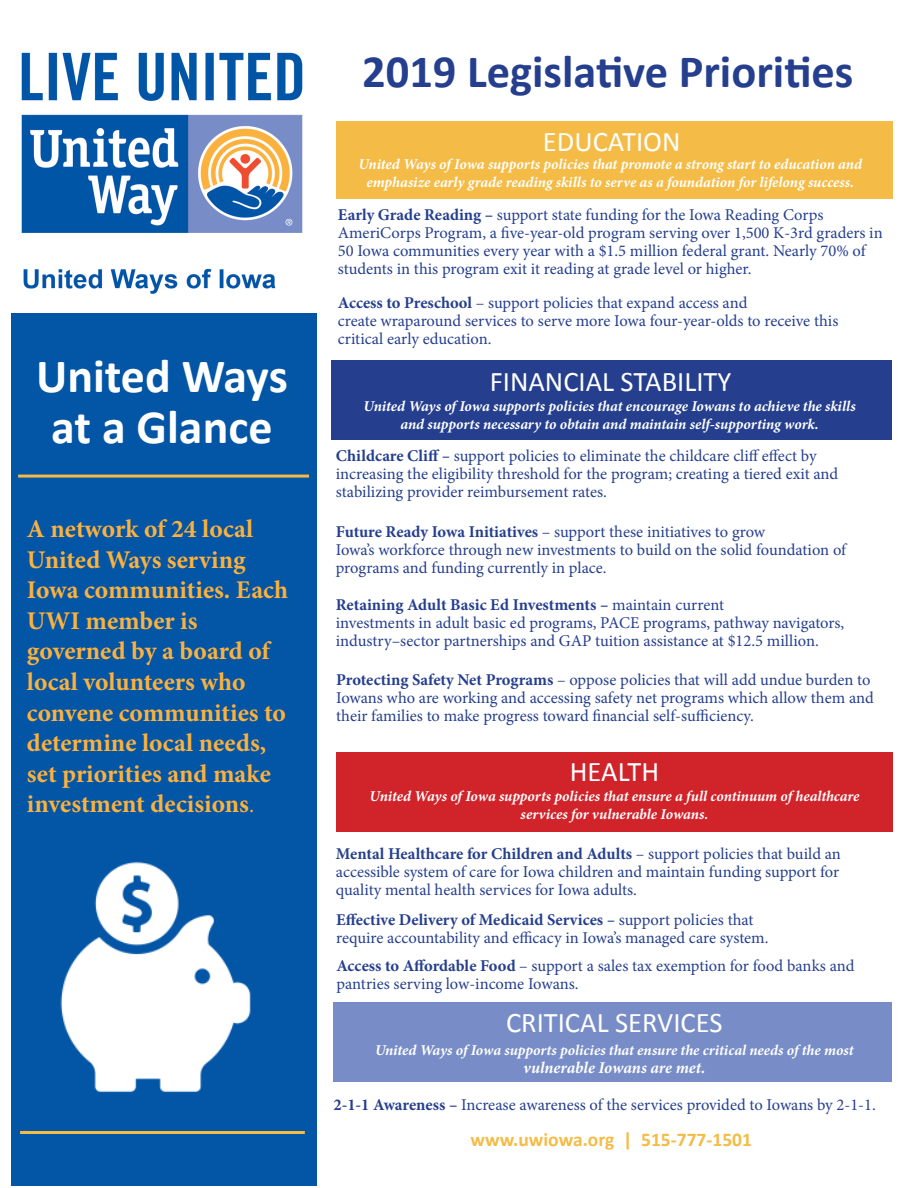
<style>
.page{position:relative;width:918px;height:1188px;background:#fff}
.page>*{position:absolute;margin:0;border:0;box-sizing:border-box;transform-origin:0 0}
.t1{font:700 48px/51px "Calibri";color:#fff;text-align:center}
.t2{font:700 46.5px "Calibri";color:#253f8e}
.t3{font:28.5px "Calibri";color:#fff}
.t4{font:700 25.5px/30.6px "Minion Pro";color:#fbb13d}
.t5{font:700 19.5px "Calibri";color:#f4bc47}
.t6{font:16.5px/18px "Minion Pro";color:#253f8e}
.t7{font:700 16.5px "Minion Pro";color:#253f8e}
.t8{font:italic 700 16.5px "Minion Pro";letter-spacing:-.005em;color:#fff}
.t9{font:italic 700 15px "Minion Pro";letter-spacing:-.005em;color:#fff}
.s1{font-weight:400;font-size:22.5px}
.s2{font-weight:700}
.s3{font-weight:700;font-style:italic}
.s4{font-weight:400}
.s5{font-style:italic}
</style>
<div class="page">
<div style="left:331px;top:361px;width:561px;height:79px;background:#253f8e"></div>
<img style="left:21px;top:52px;width:282px;height:242px">
<div style="left:11px;top:313px;width:305px;height:873px;background:#0355a6"></div>
<div style="left:336px;top:121px;width:556px;height:78px;background:#f4bc47"></div>
<hr style="left:18px;top:475px;width:291px;height:3px;background:#f4bc47">
<hr style="left:20px;top:1131px;width:285px;height:3px;background:#f4bc47">
<div style="left:336px;top:752px;width:556px;height:80px;background:#d1232a"></div>
<div style="left:333px;top:1002px;width:559px;height:80px;background:#788dc7"></div>
<img style="left:60px;top:862px;width:191px;height:230px">
<p class="t1" style="left:36px;top:351px;width:253px">United Ways at a Glance</p>
<p class="t4" style="left:27px;top:513px;width:263px">A network of 24 local<br>United Ways serving<br>Iowa communities. Each<br>UWI member is</p>
<p class="t4" style="left:27px;top:636px;width:261px">governed by a board of local volunteers who convene communities to</p>
<p class="t4" style="left:27px;top:727px;width:245px">determine local needs, set priorities and make</p>
<p class="t4" style="left:27px;top:789px;width:229px">investment decisions<span class="s1">.</span></p>
<p class="t2" style="left:362px;top:42px;width:493px">2019 Legislative Priorities</p>
<p class="t3" style="left:543px;top:124px;width:139px">EDUCATION</p>
<p class="t9" style="left:359px;top:154px;width:505px">United Ways of Iowa supports policies that promote a strong start to education and</p>
<p class="t9" style="left:366px;top:172px;width:489px">emphasize early grade reading skills to serve as a foundation for lifelong success.</p>
<p class="t6" style="left:338px;top:205px;width:487px"><span class="s2">Early Grade Reading –</span> support state funding for the Iowa Reading Corps</p>
<p class="t6" style="left:338px;top:223px;width:546px">AmeriCorps Program, a five-year-old program serving over 1,500 K-3rd graders in<br>50 Iowa communities every year with a $1.5 million federal grant. Nearly 70% of students in this program exit it reading at grade level or higher.</p>
<p class="t6" style="left:338px;top:294px;width:411px"><span class="s2">Access to Preschool</span> – support policies that expand access and</p>
<p class="t6" style="left:338px;top:312px;width:502px">create wraparound services to serve more Iowa four-year-olds to receive this</p>
<p class="t6" style="left:338px;top:330px;width:155px">critical early education.</p>
<p class="t3" style="left:490px;top:364px;width:243px">FINANCIAL STABILITY</p>
<p class="t9" style="left:364px;top:395px;width:494px">United Ways of Iowa supports policies that encourage Iowans to achieve the skills</p>
<p class="t9" style="left:400px;top:413px;width:420px">and supports necessary to obtain and maintain self-supporting work.</p>
<p class="t6" style="left:336px;top:446px;width:482px"><span class="s2">Childcare Cliff</span> <span class="s3">–</span> support policies to eliminate the childcare cliff effect by</p>
<p class="t6" style="left:336px;top:464px;width:504px">increasing the eligibility threshold for the program; creating a tiered exit and</p>
<p class="t6" style="left:336px;top:482px;width:273px">stabilizing provider reimbursement rates.</p>
<p class="t6" style="left:336px;top:522px;width:431px"><span class="s2">Future Ready Iowa Initiatives</span> – support these initiatives to grow</p>
<p class="t6" style="left:336px;top:540px;width:512px">Iowa’s workforce through new investments to build on the solid foundation of</p>
<p class="t6" style="left:336px;top:558px;width:272px">programs and funding currently in place.</p>
<p class="t7" style="left:336px;top:594px;width:390px">Retaining Adult Basic Ed Investments – <span class="s4">maintain current</span></p>
<p class="t6" style="left:336px;top:614px;width:510px">investments in adult basic ed programs, PACE programs, pathway navigators,</p>
<p class="t6" style="left:336px;top:632px;width:484px">industry–sector partnerships and GAP tuition assistance at $12.5 million.</p>
<p class="t6" style="left:336px;top:671px;width:539px"><span class="s2">Protecting Safety Net Programs</span> – oppose policies that will add undue burden to<br>Iowans who are working and accessing safety net programs which allow them and their families to make progress toward financial self-sufficiency.</p>
<p class="t3" style="left:570px;top:754px;width:91px">HEALTH</p>
<p class="t9" style="left:370px;top:786px;width:491px">United Ways of Iowa supports policies that ensure a full continuum of healthcare</p>
<p class="t9" style="left:521px;top:804px;width:189px">services for vulnerable Iowans.</p>
<p class="t7" style="left:336px;top:842px;width:507px">Mental Healthcare for Children and Adults <span class="s4">– support policies that build an</span></p>
<p class="t6" style="left:336px;top:863px;width:505px">accessible system of care for Iowa children and maintain funding support for</p>
<p class="t6" style="left:336px;top:881px;width:303px">quality mental health services for Iowa adults.</p>
<p class="t7" style="left:336px;top:908px;width:419px">Effective Delivery of Medicaid Services <span class="s5">–</span> <span class="s4">support policies that</span></p>
<p class="t6" style="left:336px;top:929px;width:434px">require accountability and efficacy in Iowa’s managed care system.</p>
<p class="t6" style="left:336px;top:957px;width:520px"><span class="s2">Access to Affordable Food</span> – support a sales tax exemption for food banks and</p>
<p class="t6" style="left:336px;top:975px;width:244px">pantries serving low-income Iowans.</p>
<p class="t3" style="left:506px;top:1005px;width:218px">CRITICAL SERVICES</p>
<p class="t9" style="left:375px;top:1040px;width:480px">United Ways of Iowa supports policies that ensure the critical needs of the most</p>
<p class="t8" style="left:523px;top:1056px;width:184px">vulnerable Iowans are met.</p>
<p class="t6" style="left:333px;top:1096px;width:544px"><span class="s2">2-1-1 Awareness –</span> Increase awareness of the services provided to Iowans by 2-1-1.</p>
<p class="t5" style="left:471px;top:1127px;width:283px">www.uwiowa.org | 515-777-1501</p>
</div>
